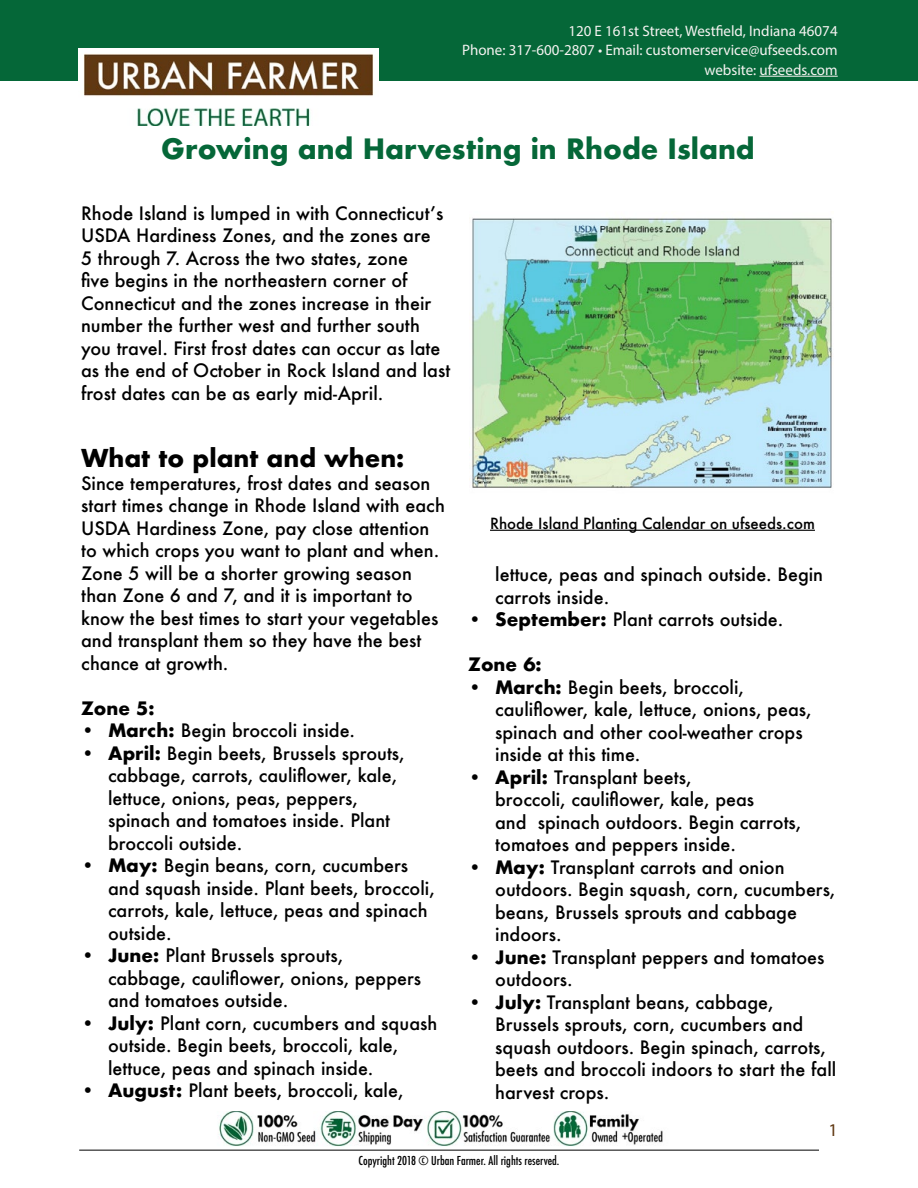
<style>
.page{position:relative;width:918px;height:1188px;background:#fff}
.page>*{position:absolute;margin:0;border:0;box-sizing:border-box;transform-origin:0 0}
.t1{font:700 27.3px "Futura";color:#056738}
.t2{font:700 24px "Futura";color:#000}
.t3{font:500 18px/22.5px "Futura";color:#000}
.t4{font:700 18px "Futura";color:#000}
.t5{font:18px "Myriad Pro";color:#603812}
.t6{font:15.15px/19.5px "Myriad Pro";color:#f5f3f1;text-align:right}
.t7{font:500 15px "Futura";color:#000}
.t8{font:500 condensed 12px "Futura";color:#000}
.s1{font-weight:700}
</style>
<div class="page">
<hr style="left:79px;top:1150px;width:740px;height:1px;background:#000">
<img style="left:472px;top:218px;width:360px;height:270px">
<div style="left:0;top:0;width:918px;height:81px;background:#056738"></div>
<hr style="left:760px;top:76px;width:78px;height:1px;background:#f5f3f1">
<img style="left:218px;top:1111px;width:445px;height:36px">
<hr style="left:490px;top:530px;width:325px;height:1px;background:#000">
<img style="left:79px;top:48px;width:300px;height:77px">
<p class="t6" style="left:462px;top:21px;width:377px">120 E 161st Street, Westfield, Indiana 46074<br>Phone: 317-600-2807 • Email: customerservice@ufseeds.com website: ufseeds.com</p>
<h1 class="t1" style="left:161px;top:129px;width:595px">Growing and Harvesting in Rhode Island</h1>
<p class="t3" style="left:81px;top:202px;width:371px">Rhode Island is lumped in with Connecticut’s USDA Hardiness Zones, and the zones are<br>5 through 7. Across the two states, zone<br>five begins in the northeastern corner of Connecticut and the zones increase in their number the further west and further south you travel. First frost dates can occur as late as the end of October in Rock Island and last frost dates can be as early mid-April.</p>
<h2 class="t2" style="left:81px;top:441px;width:325px">What to plant and when:</h2>
<p class="t3" style="left:81px;top:472px;width:365px">Since temperatures, frost dates and season start times change in Rhode Island with each USDA Hardiness Zone, pay close attention to which crops you want to plant and when.<br>Zone 5 will be a shorter growing season than Zone 6 and 7, and it is important to know the best times to start your vegetables and transplant them so they have the best chance at growth.</p>
<p class="t4" style="left:81px;top:695px;width:75px">Zone 5:</p>
<p class="t3" style="left:81px;top:719px;width:276px"><span class="s1">• March:</span> Begin broccoli inside.</p>
<p class="t3" style="left:108px;top:742px;width:298px;text-indent:-27px"><span class="s1">• April:</span> Begin beets, Brussels sprouts, cabbage, carrots, cauliflower, kale, lettuce, onions, peas, peppers, spinach and tomatoes inside. Plant broccoli outside.</p>
<p class="t3" style="left:108px;top:854px;width:328px;text-indent:-27px"><span class="s1">• May:</span> Begin beans, corn, cucumbers and squash inside. Plant beets, broccoli, carrots, kale, lettuce, peas and spinach outside.</p>
<p class="t3" style="left:108px;top:944px;width:315px;text-indent:-27px"><span class="s1">• June:</span> Plant Brussels sprouts, cabbage, cauliflower, onions, peppers and tomatoes outside.</p>
<p class="t3" style="left:108px;top:1012px;width:331px;text-indent:-27px"><span class="s1">• July:</span> Plant corn, cucumbers and squash outside. Begin beets, broccoli, kale, lettuce, peas and spinach inside.</p>
<p class="t3" style="left:81px;top:1079px;width:324px"><span class="s1">• August:</span> Plant beets, broccoli, kale,</p>
<p class="t7" style="left:490px;top:513px;width:326px">Rhode Island Planting Calendar on ufseeds.com</p>
<p class="t3" style="left:495px;top:563px;width:329px">lettuce, peas and spinach outside. Begin carrots inside.</p>
<p class="t3" style="left:468px;top:608px;width:317px"><span class="s1">• September:</span> Plant carrots outside.</p>
<p class="t4" style="left:468px;top:651px;width:75px">Zone 6:</p>
<p class="t3" style="left:495px;top:675px;width:318px;text-indent:-27px"><span class="s1">• March:</span> Begin beets, broccoli, cauliflower, kale, lettuce, onions, peas, spinach and other cool-weather crops inside at this time.</p>
<p class="t3" style="left:495px;top:765px;width:308px;text-indent:-27px"><span class="s1">• April:</span> Transplant beets,<br>broccoli, cauliflower, kale, peas<br>and spinach outdoors. Begin carrots, tomatoes and peppers inside.</p>
<p class="t3" style="left:495px;top:855px;width:342px;text-indent:-27px"><span class="s1">• May:</span> Transplant carrots and onion outdoors. Begin squash, corn, cucumbers, beans, Brussels sprouts and cabbage indoors.</p>
<p class="t3" style="left:495px;top:945px;width:331px;text-indent:-27px"><span class="s1">• June:</span> Transplant peppers and tomatoes outdoors.</p>
<p class="t3" style="left:495px;top:990px;width:343px;text-indent:-27px"><span class="s1">• July:</span> Transplant beans, cabbage, Brussels sprouts, corn, cucumbers and squash outdoors. Begin spinach, carrots, beets and broccoli indoors to start the fall harvest crops.</p>
<p class="t5" style="left:828px;top:1119px;width:11px">1</p>
<p class="t8" style="left:359px;top:1153px;width:202px">Copyright 2018 © Urban Farmer. All rights reserved.</p>
</div>
